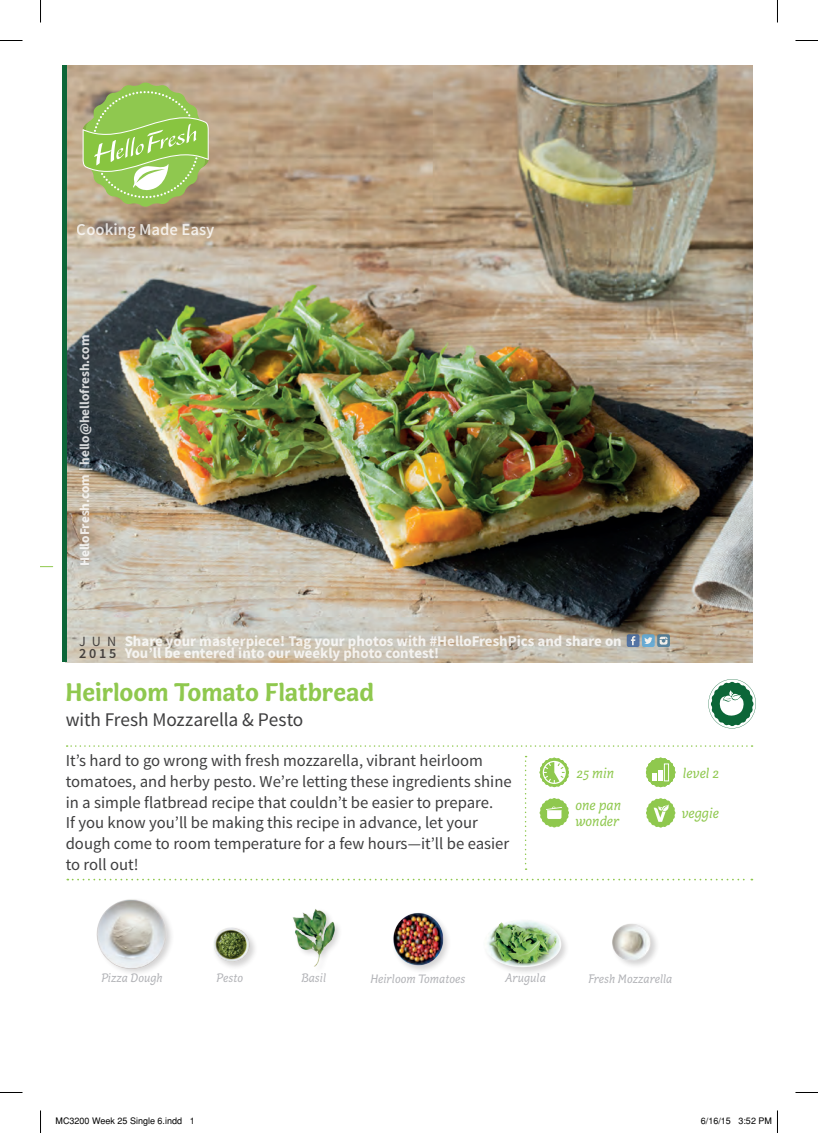
<style>
.page{position:relative;width:818px;height:1133px;background:#fff}
.page>*{position:absolute;margin:0;border:0;box-sizing:border-box;transform-origin:0 0}
.t1{font:700 26.25px "Capucine Basic";letter-spacing:-.005em;color:#8fc84e}
.t2{font:19.35px "Source Sans Pro";letter-spacing:-.005em;color:#3e3e3f}
.t3{font:16.65px/20.9px "Source Sans Pro";color:#3e3e3f}
.t4{font:600 16.65px "Source Sans Pro";color:#fff}
.t5{font:700 14.85px/11.9px "Source Sans Pro";color:#fff}
.t6{font:italic 14.85px/15.8px "Capucine Basic";color:#8fc84e}
.t7{font:600 14.1px "Source Sans Pro";color:#231f20}
.t8{font:14.1px "Source Sans Pro";color:#231f20}
.t9{font:700 13.35px "Source Sans Pro";color:#fff}
.t10{font:italic 12.6px "Capucine Basic";color:#b2b3b7}
.t11{font:9px "Helvetica";color:#000}
</style>
<div class="page">
<img style="left:66px;top:66px;width:686px;height:596px">
<svg style="left:525px;top:756px;width:1px;height:114px"></svg>
<svg style="left:67px;top:745px;width:685px;height:2px"></svg>
<svg style="left:40px;top:566px;width:13px;height:1px"></svg>
<svg style="left:83px;top:83px;width:126px;height:124px;background:#a1c26a"></svg>
<svg style="left:626px;top:634px;width:13px;height:13px"></svg>
<svg style="left:631px;top:636px;width:4px;height:9px"></svg>
<svg style="left:657px;top:634px;width:13px;height:13px"></svg>
<svg style="left:659px;top:637px;width:8px;height:8px"></svg>
<div style="left:642px;top:634px;width:12px;height:13px;background:#67a9d1;border-radius:2px"></div>
<svg style="left:644px;top:637px;width:8px;height:7px"></svg>
<svg style="left:67px;top:879px;width:685px;height:1px"></svg>
<hr style="left:62px;top:66px;width:4px;height:596px;background:#0c6638">
<img style="left:96px;top:899px;width:76px;height:74px">
<img style="left:487px;top:920px;width:79px;height:53px">
<img style="left:292px;top:909px;width:47px;height:58px">
<img style="left:612px;top:924px;width:45px;height:42px">
<img style="left:393px;top:913px;width:55px;height:58px">
<div style="left:212px;top:926px;width:47px;height:44px;background:#231f20;opacity:.2"></div>
<img style="left:212px;top:926px;width:47px;height:38px">
<svg style="left:645px;top:758px;width:30px;height:29px"></svg>
<div style="left:664px;top:764px;width:4px;height:17px;border:1px solid #fff"></div>
<svg style="left:539px;top:798px;width:30px;height:30px"></svg>
<svg style="left:708px;top:679px;width:48px;height:50px"></svg>
<svg style="left:646px;top:798px;width:29px;height:30px"></svg>
<svg style="left:539px;top:758px;width:30px;height:29px"></svg>
<svg style="left:0;top:40px;width:22px;height:1px"></svg>
<svg style="left:795px;top:40px;width:23px;height:1px"></svg>
<svg style="left:0;top:1092px;width:22px;height:1px"></svg>
<svg style="left:795px;top:1092px;width:23px;height:1px"></svg>
<svg style="left:40px;top:0;width:1px;height:23px"></svg>
<svg style="left:40px;top:1110px;width:1px;height:23px"></svg>
<svg style="left:777px;top:0;width:1px;height:23px"></svg>
<svg style="left:777px;top:1110px;width:1px;height:23px"></svg>
<p class="t4" style="left:77px;top:219px;width:139px">Cooking Made Easy</p>
<p class="t9" style="left:76px;top:566px;width:233px;rotate:-90deg">HelloFresh.com | hello@hellofresh.com</p>
<p class="t5" style="left:125px;top:636px;width:498px">Share your masterpiece! Tag your photos with #HelloFreshPics and share on<br>You’ll be entered into our weekly photo contest!</p>
<h1 class="t1" style="left:66px;top:672px;width:310px">Heirloom Tomato Flatbread</h1>
<p class="t2" style="left:66px;top:708px;width:239px">with Fresh Mozzarella &amp; Pesto</p>
<p class="t3" style="left:66px;top:750px;width:447px">It’s hard to go wrong with fresh mozzarella, vibrant heirloom tomatoes, and herby pesto. We’re letting these ingredients shine in a simple flatbread recipe that couldn’t be easier to prepare.<br>If you know you’ll be making this recipe in advance, let your dough come to room temperature for a few hours—it’ll be easier to roll out!</p>
<p class="t8" style="left:79px;top:632px;width:39px">JUN</p>
<p class="t7" style="left:79px;top:644px;width:39px">2015</p>
<p class="t6" style="left:576px;top:766px;width:39px">25 min</p>
<p class="t6" style="left:682px;top:766px;width:38px">level 2</p>
<p class="t6" style="left:575px;top:798px;width:47px">one pan wonder</p>
<p class="t6" style="left:681px;top:806px;width:39px">veggie</p>
<p class="t10" style="left:101px;top:969px;width:63px">Pizza Dough</p>
<p class="t10" style="left:216px;top:969px;width:28px">Pesto</p>
<p class="t10" style="left:301px;top:969px;width:26px">Basil</p>
<p class="t10" style="left:370px;top:970px;width:96px">Heirloom Tomatoes</p>
<p class="t10" style="left:505px;top:969px;width:42px">Arugula</p>
<p class="t10" style="left:588px;top:970px;width:86px">Fresh Mozzarella</p>
<p class="t11" style="left:56px;top:1115px;width:141px">MC3200 Week 25 Single 6.indd 1</p>
<p class="t11" style="left:701px;top:1115px;width:73px">6/16/15 3:52 PM</p>
</div>
